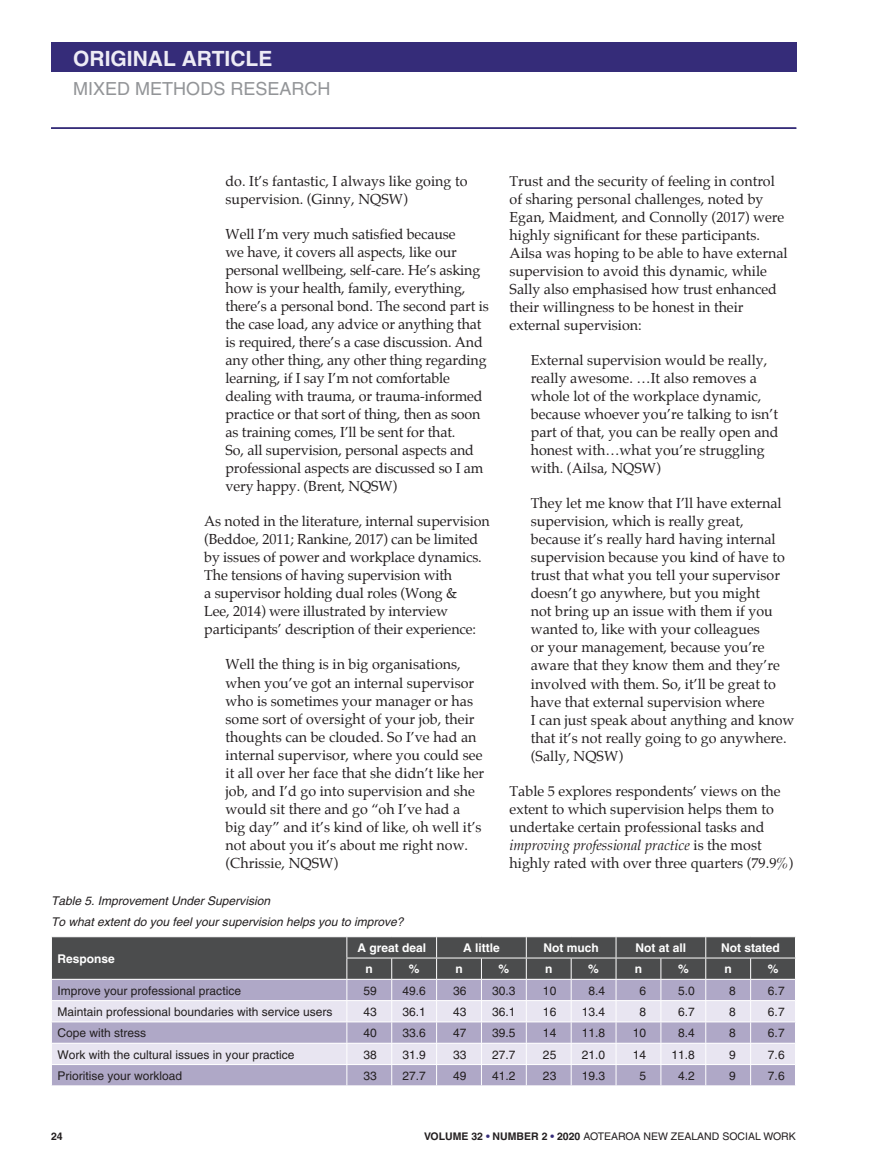
<style>
.page{position:relative;width:881px;height:1170px;background:#fff}
.page>*{position:absolute;margin:0;border:0;box-sizing:border-box;transform-origin:0 0}
.t1{font:700 21px "Helvetica";color:#edebf5}
.t2{font:18px "Helvetica";color:#939598}
.t3{font:14.25px/18px "Palatino";color:#231f20}
.t4{font:12px "Helvetica";color:#231f20}
.t5{font:italic 12px/21px "Helvetica";color:#231f20}
.t6{font:700 12px "Helvetica";color:#fff}
.t7{font:10.5px "Helvetica";color:#231f20}
.t8{font:700 10.5px "Helvetica";color:#231f20}
.s1{font-style:italic}
.s2{font-weight:700}
.s3{font-weight:700;color:#352c79}
</style>
<div class="page">
<div style="left:51px;top:43px;width:745px;height:29px;background:#352c79"></div>
<hr style="left:51px;top:127px;width:745px;height:2px;background:#352c79">
<svg style="left:51px;top:936px;width:744px;height:149px;background:#a7a4b3"></svg>
<hr style="left:51px;top:1064px;width:744px;height:1px;background:#fff">
<h1 class="t1" style="left:73px;top:50px;width:201px">ORIGINAL ARTICLE</h1>
<p class="t2" style="left:73px;top:82px;width:259px">MIXED METHODS RESEARCH</p>
<p class="t3" style="left:225px;top:173px;width:243px">do. It’s fantastic, I always like going to supervision. (Ginny, NQSW)</p>
<p class="t3" style="left:225px;top:226px;width:264px">Well I’m very much satisfied because<br>we have, it covers all aspects, like our personal wellbeing, self-care. He’s asking how is your health, family, everything, there’s a personal bond. The second part is the case load, any advice or anything that is required, there’s a case discussion. And any other thing, any other thing regarding learning, if I say I’m not comfortable dealing with trauma, or trauma-informed practice or that sort of thing, then as soon as training comes, I’ll be sent for that.<br>So, all supervision, personal aspects and professional aspects are discussed so I am very happy. (Brent, NQSW)</p>
<p class="t3" style="left:204px;top:513px;width:287px">As noted in the literature, internal supervision (Beddoe, 2011; Rankine, 2017) can be limited by issues of power and workplace dynamics.<br>The tensions of having supervision with<br>a supervisor holding dual roles (Wong &amp;<br>Lee, 2014) were illustrated by interview participants’ description of their experience:</p>
<p class="t3" style="left:225px;top:656px;width:260px">Well the thing is in big organisations, when you’ve got an internal supervisor who is sometimes your manager or has some sort of oversight of your job, their thoughts can be clouded. So I’ve had an internal supervisor, where you could see it all over her face that she didn’t like her job, and I’d go into supervision and she would sit there and go “oh I’ve had a<br>big day” and it’s kind of like, oh well it’s not about you it’s about me right now. (Chrissie, NQSW)</p>
<p class="t3" style="left:509px;top:173px;width:279px">Trust and the security of feeling in control of sharing personal challenges, noted by Egan, Maidment, and Connolly (2017) were highly significant for these participants.<br>Ailsa was hoping to be able to have external supervision to avoid this dynamic, while Sally also emphasised how trust enhanced their willingness to be honest in their external supervision:</p>
<p class="t3" style="left:530px;top:352px;width:249px">External supervision would be really, really awesome. …It also removes a whole lot of the workplace dynamic, because whoever you’re talking to isn’t part of that, you can be really open and honest with…what you’re struggling with. (Ailsa, NQSW)</p>
<p class="t3" style="left:530px;top:495px;width:265px">They let me know that I’ll have external supervision, which is really great, because it’s really hard having internal supervision because you kind of have to trust that what you tell your supervisor doesn’t go anywhere, but you might<br>not bring up an issue with them if you wanted to, like with your colleagues<br>or your management, because you’re aware that they know them and they’re involved with them. So, it’ll be great to have that external supervision where<br>I can just speak about anything and know that it’s not really going to go anywhere. (Sally, NQSW)</p>
<p class="t3" style="left:509px;top:782px;width:285px">Table 5 explores respondents’ views on the extent to which supervision helps them to undertake certain professional tasks and <span class="s1">improving professional practice</span> is the most highly rated with over three quarters (79.9%)</p>
<p class="t5" style="left:51px;top:891px;width:354px">Table 5. Improvement Under Supervision<br>To what extent do you feel your supervision helps you to improve?</p>
<p class="t6" style="left:57px;top:953px;width:59px">Response</p>
<p class="t6" style="left:357px;top:943px;width:70px">A great deal</p>
<p class="t6" style="left:463px;top:943px;width:38px">A little</p>
<p class="t6" style="left:543px;top:943px;width:57px">Not much</p>
<p class="t6" style="left:635px;top:943px;width:52px">Not at all</p>
<p class="t6" style="left:721px;top:943px;width:60px">Not stated</p>
<p class="t6" style="left:365px;top:964px;width:9px">n</p>
<p class="t6" style="left:408px;top:964px;width:12px">%</p>
<p class="t6" style="left:455px;top:964px;width:9px">n</p>
<p class="t6" style="left:498px;top:964px;width:12px">%</p>
<p class="t6" style="left:545px;top:964px;width:9px">n</p>
<p class="t6" style="left:588px;top:964px;width:12px">%</p>
<p class="t6" style="left:634px;top:964px;width:9px">n</p>
<p class="t6" style="left:677px;top:964px;width:12px">%</p>
<p class="t6" style="left:724px;top:964px;width:9px">n</p>
<p class="t6" style="left:767px;top:964px;width:12px">%</p>
<p class="t4" style="left:57px;top:985px;width:185px">Improve your professional practice</p>
<p class="t4" style="left:363px;top:985px;width:15px">59</p>
<p class="t4" style="left:402px;top:985px;width:25px">49.6</p>
<p class="t4" style="left:453px;top:985px;width:15px">36</p>
<p class="t4" style="left:492px;top:985px;width:25px">30.3</p>
<p class="t4" style="left:542px;top:985px;width:15px">10</p>
<p class="t4" style="left:588px;top:985px;width:18px">8.4</p>
<p class="t4" style="left:639px;top:985px;width:8px">6</p>
<p class="t4" style="left:678px;top:985px;width:18px">5.0</p>
<p class="t4" style="left:728px;top:985px;width:8px">8</p>
<p class="t4" style="left:767px;top:985px;width:18px">6.7</p>
<p class="t4" style="left:57px;top:1007px;width:276px">Maintain professional boundaries with service users</p>
<p class="t4" style="left:363px;top:1007px;width:15px">43</p>
<p class="t4" style="left:402px;top:1007px;width:25px">36.1</p>
<p class="t4" style="left:453px;top:1007px;width:15px">43</p>
<p class="t4" style="left:492px;top:1007px;width:25px">36.1</p>
<p class="t4" style="left:542px;top:1007px;width:15px">16</p>
<p class="t4" style="left:581px;top:1007px;width:25px">13.4</p>
<p class="t4" style="left:639px;top:1007px;width:8px">8</p>
<p class="t4" style="left:678px;top:1007px;width:18px">6.7</p>
<p class="t4" style="left:728px;top:1007px;width:8px">8</p>
<p class="t4" style="left:767px;top:1007px;width:18px">6.7</p>
<p class="t4" style="left:57px;top:1028px;width:90px">Cope with stress</p>
<p class="t4" style="left:363px;top:1028px;width:15px">40</p>
<p class="t4" style="left:402px;top:1028px;width:25px">33.6</p>
<p class="t4" style="left:453px;top:1028px;width:15px">47</p>
<p class="t4" style="left:492px;top:1028px;width:25px">39.5</p>
<p class="t4" style="left:542px;top:1028px;width:15px">14</p>
<p class="t4" style="left:581px;top:1028px;width:25px">11.8</p>
<p class="t4" style="left:632px;top:1028px;width:15px">10</p>
<p class="t4" style="left:678px;top:1028px;width:18px">8.4</p>
<p class="t4" style="left:728px;top:1028px;width:8px">8</p>
<p class="t4" style="left:767px;top:1028px;width:18px">6.7</p>
<p class="t4" style="left:57px;top:1049px;width:238px">Work with the cultural issues in your practice</p>
<p class="t4" style="left:363px;top:1049px;width:15px">38</p>
<p class="t4" style="left:402px;top:1049px;width:25px">31.9</p>
<p class="t4" style="left:453px;top:1049px;width:15px">33</p>
<p class="t4" style="left:492px;top:1049px;width:25px">27.7</p>
<p class="t4" style="left:542px;top:1049px;width:15px">25</p>
<p class="t4" style="left:581px;top:1049px;width:25px">21.0</p>
<p class="t4" style="left:632px;top:1049px;width:15px">14</p>
<p class="t4" style="left:671px;top:1049px;width:25px">11.8</p>
<p class="t4" style="left:728px;top:1049px;width:8px">9</p>
<p class="t4" style="left:767px;top:1049px;width:18px">7.6</p>
<p class="t4" style="left:57px;top:1071px;width:126px">Prioritise your workload</p>
<p class="t4" style="left:363px;top:1071px;width:15px">33</p>
<p class="t4" style="left:402px;top:1071px;width:25px">27.7</p>
<p class="t4" style="left:453px;top:1071px;width:15px">49</p>
<p class="t4" style="left:492px;top:1071px;width:25px">41.2</p>
<p class="t4" style="left:542px;top:1071px;width:15px">23</p>
<p class="t4" style="left:581px;top:1071px;width:25px">19.3</p>
<p class="t4" style="left:639px;top:1071px;width:8px">5</p>
<p class="t4" style="left:678px;top:1071px;width:18px">4.2</p>
<p class="t4" style="left:728px;top:1071px;width:8px">9</p>
<p class="t4" style="left:767px;top:1071px;width:18px">7.6</p>
<p class="t8" style="left:51px;top:1132px;width:13px">24</p>
<p class="t7" style="left:424px;top:1132px;width:373px"><span class="s2">VOLUME 32</span> <span class="s3">•</span> <span class="s2">NUMBER 2</span> <span class="s3">•</span> <span class="s2">2020</span> AOTEAROA NEW ZEALAND SOCIAL WORK</p>
</div>
